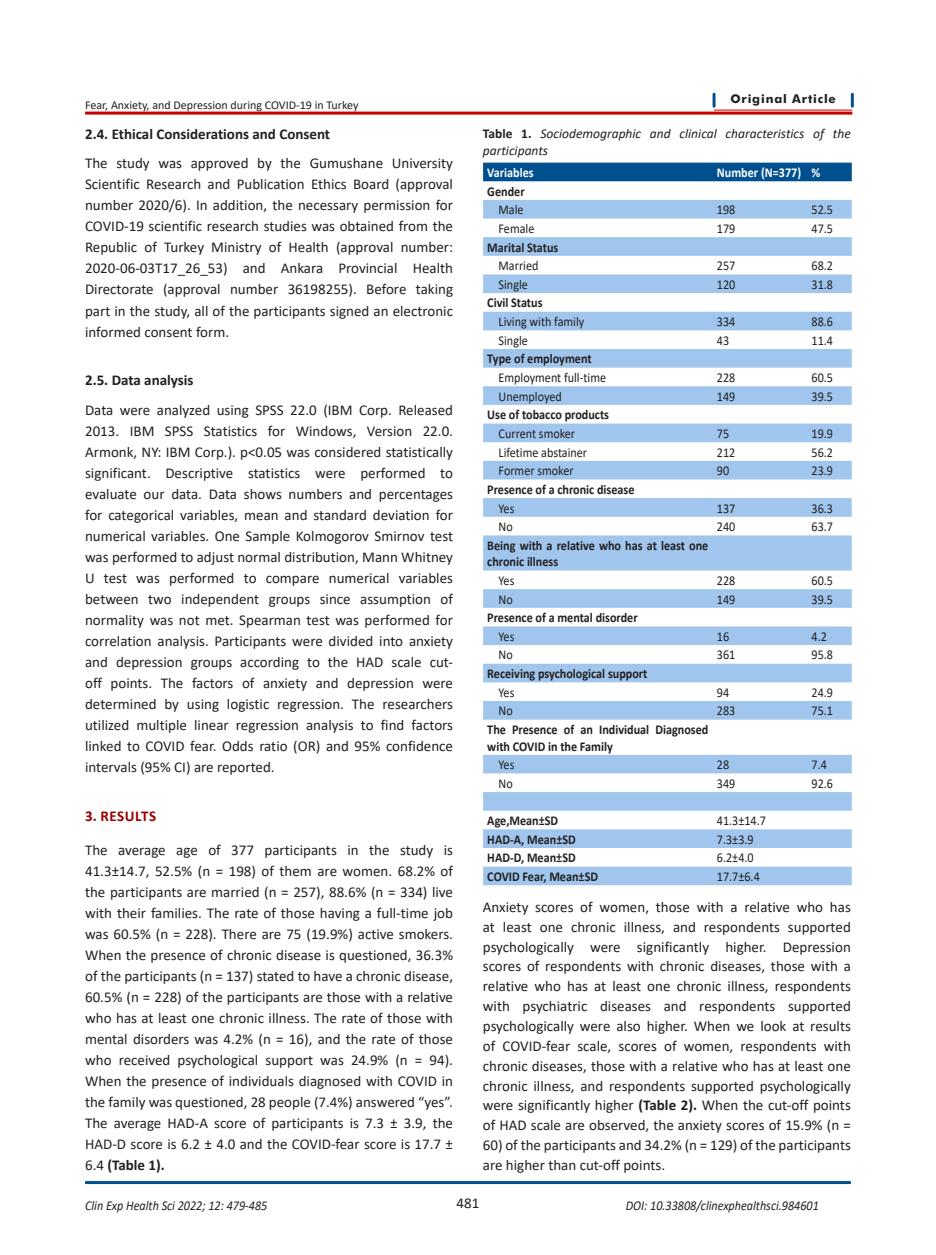
<style>
.page{position:relative;width:936px;height:1255px;background:#fff}
.page>*{position:absolute;margin:0;border:0;box-sizing:border-box;transform-origin:0 0}
.MNormal-TR{font:15px/21px "Calibri";color:#231f20;text-align:justify}
.t1{font:700 15px "Calibri";color:#231f20}
.t2{font:700 15px "Calibri";letter-spacing:.035em;color:#9a0000}
.TabloTxt{font:13.5px "Calibri";color:#231f20;scale:.9 1}
.TabloTxt-2{font:700 13.5px/16.5px "Calibri";color:#231f20;scale:.9 1}
.TabloH{font:italic 13.5px "Calibri";color:#231f20;scale:.9 1}
.TabloH-2{font:italic 13.5px/16.8px "Calibri";color:#231f20}
.TabloTxt-3{font:700 13.5px "Calibri";color:#fff;scale:.9 1}
.t3{font:12px "Calibri";color:#231f20}
.t4{font:700 12px "Futura BT";letter-spacing:.07em;color:#231f20}
.s1{font-weight:700}
.s2{font-weight:700;font-style:normal}
</style>
<div class="page">
<hr style="left:85px;top:1180px;width:765px;height:3px;background:#005090">
<hr style="left:85px;top:112px;width:767px;height:3px;background:#c80000">
<svg style="left:712px;top:94px;width:3px;height:12px"></svg>
<svg style="left:850px;top:94px;width:3px;height:12px"></svg>
<hr style="left:714px;top:110px;width:138px;height:1px;background:#c80000">
<div style="left:483px;top:163px;width:368px;height:18px;background:#005090"></div>
<svg style="left:483px;top:200px;width:368px;height:685px"></svg>
<p class="t3" style="left:85px;top:97px;width:275px">Fear, Anxiety, and Depression during COVID-19 in Turkey</p>
<h3 class="t1" style="left:85px;top:123px;width:246px">2.4. Ethical Considerations and Consent</h3>
<p class="MNormal-TR" style="left:85px;top:152px;width:369px">The study was approved by the Gumushane University Scientific Research and Publication Ethics Board (approval number 2020/6). In addition, the necessary permission for COVID-19 scientific research studies was obtained from the Republic of Turkey Ministry of Health (approval number:<br>2020-06-03T17_26_53) and Ankara Provincial Health Directorate (approval number 36198255). Before taking part in the study, all of the participants signed an electronic informed consent form.</p>
<h3 class="t1" style="left:85px;top:370px;width:110px">2.5. Data analysis</h3>
<p class="MNormal-TR" style="left:85px;top:399px;width:369px">Data were analyzed using SPSS 22.0 (IBM Corp. Released 2013. IBM SPSS Statistics for Windows, Version 22.0.<br>Armonk, NY: IBM Corp.). p&lt;0.05 was considered statistically significant. Descriptive statistics were performed to evaluate our data. Data shows numbers and percentages for categorical variables, mean and standard deviation for numerical variables. One Sample Kolmogorov Smirnov test was performed to adjust normal distribution, Mann Whitney U test was performed to compare numerical variables between two independent groups since assumption of normality was not met. Spearman test was performed for correlation analysis. Participants were divided into anxiety and depression groups according to the HAD scale cut&shy;off points. The factors of anxiety and depression were determined by using logistic regression. The researchers utilized multiple linear regression analysis to find factors linked to COVID fear. Odds ratio (OR) and 95% confidence intervals (95% CI) are reported.</p>
<h2 class="t2" style="left:85px;top:805px;width:73px">3. RESULTS</h2>
<p class="MNormal-TR" style="left:85px;top:838px;width:369px">The average age of 377 participants in the study is 41.3±14.7, 52.5% (n = 198) of them are women. 68.2% of the participants are married (n = 257), 88.6% (n = 334) live with their families. The rate of those having a full-time job was 60.5% (n = 228). There are 75 (19.9%) active smokers.<br>When the presence of chronic disease is questioned, 36.3% of the participants (n = 137) stated to have a chronic disease, 60.5% (n = 228) of the participants are those with a relative who has at least one chronic illness. The rate of those with mental disorders was 4.2% (n = 16), and the rate of those who received psychological support was 24.9% (n = 94).<br>When the presence of individuals diagnosed with COVID in the family was questioned, 28 people (7.4%) answered “yes”.<br>The average HAD-A score of participants is 7.3 ± 3.9, the HAD-D score is 6.2 ± 4.0 and the COVID-fear score is 17.7 ± 6.4 <span class="s1">(Table 1).</span></p>
<p class="t4" style="left:730px;top:92px;width:107px">Original Article</p>
<p class="TabloH-2" style="left:483px;top:124px;width:369px"><span class="s2">Table 1.</span> Sociodemographic and clinical characteristics of the participants</p>
<p class="TabloTxt-3" style="left:487px;top:163px;width:53px">Variables</p>
<p class="TabloTxt-3" style="left:716px;top:163px;width:95px">Number (N=377)</p>
<p class="TabloTxt-3" style="left:811px;top:163px;width:11px">%</p>
<p class="TabloTxt-2" style="left:487px;top:183px;width:43px">Gender</p>
<p class="TabloTxt" style="left:498px;top:200px;width:29px">Male</p>
<p class="TabloTxt" style="left:716px;top:200px;width:22px">198</p>
<p class="TabloTxt" style="left:811px;top:200px;width:25px">52.5</p>
<p class="TabloTxt" style="left:498px;top:219px;width:41px">Female</p>
<p class="TabloTxt" style="left:716px;top:219px;width:22px">179</p>
<p class="TabloTxt" style="left:811px;top:219px;width:25px">47.5</p>
<p class="TabloTxt-2" style="left:487px;top:239px;width:80px">Marital Status</p>
<p class="TabloTxt" style="left:498px;top:256px;width:46px">Married</p>
<p class="TabloTxt" style="left:716px;top:256px;width:22px">257</p>
<p class="TabloTxt" style="left:811px;top:256px;width:25px">68.2</p>
<p class="TabloTxt" style="left:498px;top:275px;width:34px">Single</p>
<p class="TabloTxt" style="left:716px;top:275px;width:22px">120</p>
<p class="TabloTxt" style="left:811px;top:275px;width:25px">31.8</p>
<p class="TabloTxt-2" style="left:487px;top:294px;width:63px">Civil Status</p>
<p class="TabloTxt" style="left:498px;top:312px;width:97px">Living with family</p>
<p class="TabloTxt" style="left:716px;top:312px;width:22px">334</p>
<p class="TabloTxt" style="left:811px;top:312px;width:25px">88.6</p>
<p class="TabloTxt" style="left:498px;top:331px;width:34px">Single</p>
<p class="TabloTxt" style="left:716px;top:331px;width:15px">43</p>
<p class="TabloTxt" style="left:811px;top:331px;width:25px">11.4</p>
<p class="TabloTxt-2" style="left:487px;top:350px;width:117px">Type of employment</p>
<p class="TabloTxt" style="left:498px;top:368px;width:121px">Employment full-time</p>
<p class="TabloTxt" style="left:716px;top:368px;width:22px">228</p>
<p class="TabloTxt" style="left:811px;top:368px;width:25px">60.5</p>
<p class="TabloTxt" style="left:498px;top:387px;width:72px">Unemployed</p>
<p class="TabloTxt" style="left:716px;top:387px;width:22px">149</p>
<p class="TabloTxt" style="left:811px;top:387px;width:25px">39.5</p>
<p class="TabloTxt-2" style="left:487px;top:406px;width:137px">Use of tobacco products</p>
<p class="TabloTxt" style="left:498px;top:424px;width:87px">Current smoker</p>
<p class="TabloTxt" style="left:716px;top:424px;width:15px">75</p>
<p class="TabloTxt" style="left:811px;top:424px;width:25px">19.9</p>
<p class="TabloTxt" style="left:498px;top:443px;width:100px">Lifetime abstainer</p>
<p class="TabloTxt" style="left:716px;top:443px;width:22px">212</p>
<p class="TabloTxt" style="left:811px;top:443px;width:25px">56.2</p>
<p class="TabloTxt" style="left:498px;top:461px;width:85px">Former smoker</p>
<p class="TabloTxt" style="left:716px;top:461px;width:15px">90</p>
<p class="TabloTxt" style="left:811px;top:461px;width:25px">23.9</p>
<p class="TabloTxt-2" style="left:487px;top:481px;width:165px">Presence of a chronic disease</p>
<p class="TabloTxt" style="left:498px;top:498px;width:19px">Yes</p>
<p class="TabloTxt" style="left:716px;top:498px;width:22px">137</p>
<p class="TabloTxt" style="left:811px;top:498px;width:25px">36.3</p>
<p class="TabloTxt" style="left:498px;top:517px;width:17px">No</p>
<p class="TabloTxt" style="left:716px;top:517px;width:22px">240</p>
<p class="TabloTxt" style="left:811px;top:517px;width:25px">63.7</p>
<p class="TabloTxt-2" style="left:487px;top:537px;width:247px">Being with a relative who has at least one chronic illness</p>
<p class="TabloTxt" style="left:498px;top:571px;width:19px">Yes</p>
<p class="TabloTxt" style="left:716px;top:571px;width:22px">228</p>
<p class="TabloTxt" style="left:811px;top:571px;width:25px">60.5</p>
<p class="TabloTxt" style="left:498px;top:589px;width:17px">No</p>
<p class="TabloTxt" style="left:716px;top:589px;width:22px">149</p>
<p class="TabloTxt" style="left:811px;top:589px;width:25px">39.5</p>
<p class="TabloTxt-2" style="left:487px;top:609px;width:168px">Presence of a mental disorder</p>
<p class="TabloTxt" style="left:498px;top:627px;width:19px">Yes</p>
<p class="TabloTxt" style="left:716px;top:627px;width:15px">16</p>
<p class="TabloTxt" style="left:811px;top:627px;width:19px">4.2</p>
<p class="TabloTxt" style="left:498px;top:645px;width:17px">No</p>
<p class="TabloTxt" style="left:716px;top:645px;width:22px">361</p>
<p class="TabloTxt" style="left:811px;top:645px;width:25px">95.8</p>
<p class="TabloTxt-2" style="left:487px;top:665px;width:179px">Receiving psychological support</p>
<p class="TabloTxt" style="left:498px;top:683px;width:19px">Yes</p>
<p class="TabloTxt" style="left:716px;top:683px;width:15px">94</p>
<p class="TabloTxt" style="left:811px;top:683px;width:25px">24.9</p>
<p class="TabloTxt" style="left:498px;top:701px;width:17px">No</p>
<p class="TabloTxt" style="left:716px;top:701px;width:22px">283</p>
<p class="TabloTxt" style="left:811px;top:701px;width:25px">75.1</p>
<p class="TabloTxt-2" style="left:487px;top:721px;width:247px">The Presence of an Individual Diagnosed with COVID in the Family</p>
<p class="TabloTxt" style="left:498px;top:755px;width:19px">Yes</p>
<p class="TabloTxt" style="left:716px;top:755px;width:15px">28</p>
<p class="TabloTxt" style="left:811px;top:755px;width:19px">7.4</p>
<p class="TabloTxt" style="left:498px;top:774px;width:17px">No</p>
<p class="TabloTxt" style="left:716px;top:774px;width:22px">349</p>
<p class="TabloTxt" style="left:811px;top:774px;width:25px">92.6</p>
<p class="TabloTxt-2" style="left:487px;top:812px;width:80px">Age,Mean±SD</p>
<p class="TabloTxt" style="left:716px;top:811px;width:56px">41.3±14.7</p>
<p class="TabloTxt-2" style="left:487px;top:830px;width:100px">HAD-A, Mean±SD</p>
<p class="TabloTxt" style="left:716px;top:829px;width:42px">7.3±3.9</p>
<p class="TabloTxt-2" style="left:487px;top:849px;width:100px">HAD-D, Mean±SD</p>
<p class="TabloTxt" style="left:716px;top:848px;width:42px">6.2±4.0</p>
<p class="TabloTxt-2" style="left:487px;top:868px;width:125px">COVID Fear, Mean±SD</p>
<p class="TabloTxt" style="left:716px;top:867px;width:49px">17.7±6.4</p>
<p class="MNormal-TR" style="left:483px;top:896px;width:369px;line-height:19.8px">Anxiety scores of women, those with a relative who has at least one chronic illness, and respondents supported psychologically were significantly higher. Depression scores of respondents with chronic diseases, those with a relative who has at least one chronic illness, respondents with psychiatric diseases and respondents supported psychologically were also higher. When we look at results of COVID-fear scale, scores of women, respondents with chronic diseases, those with a relative who has at least one chronic illness, and respondents supported psychologically were significantly higher <span class="s1">(Table 2).</span> When the cut-off points of HAD scale are observed, the anxiety scores of 15.9% (n =</p>
<p class="MNormal-TR" style="left:483px;top:1134px;width:369px;line-height:19.8px">60) of the participants and 34.2% (n = 129) of the participants are higher than cut-off points.</p>
<p class="TabloH" style="left:85px;top:1196px;width:204px">Clin Exp Health Sci 2022; 12: 479-485</p>
<p class="MNormal-TR" style="left:456px;top:1192px;width:24px">481</p>
<p class="TabloH" style="left:625px;top:1196px;width:216px">DOI: 10.33808/clinexphealthsci.984601</p>
</div>
